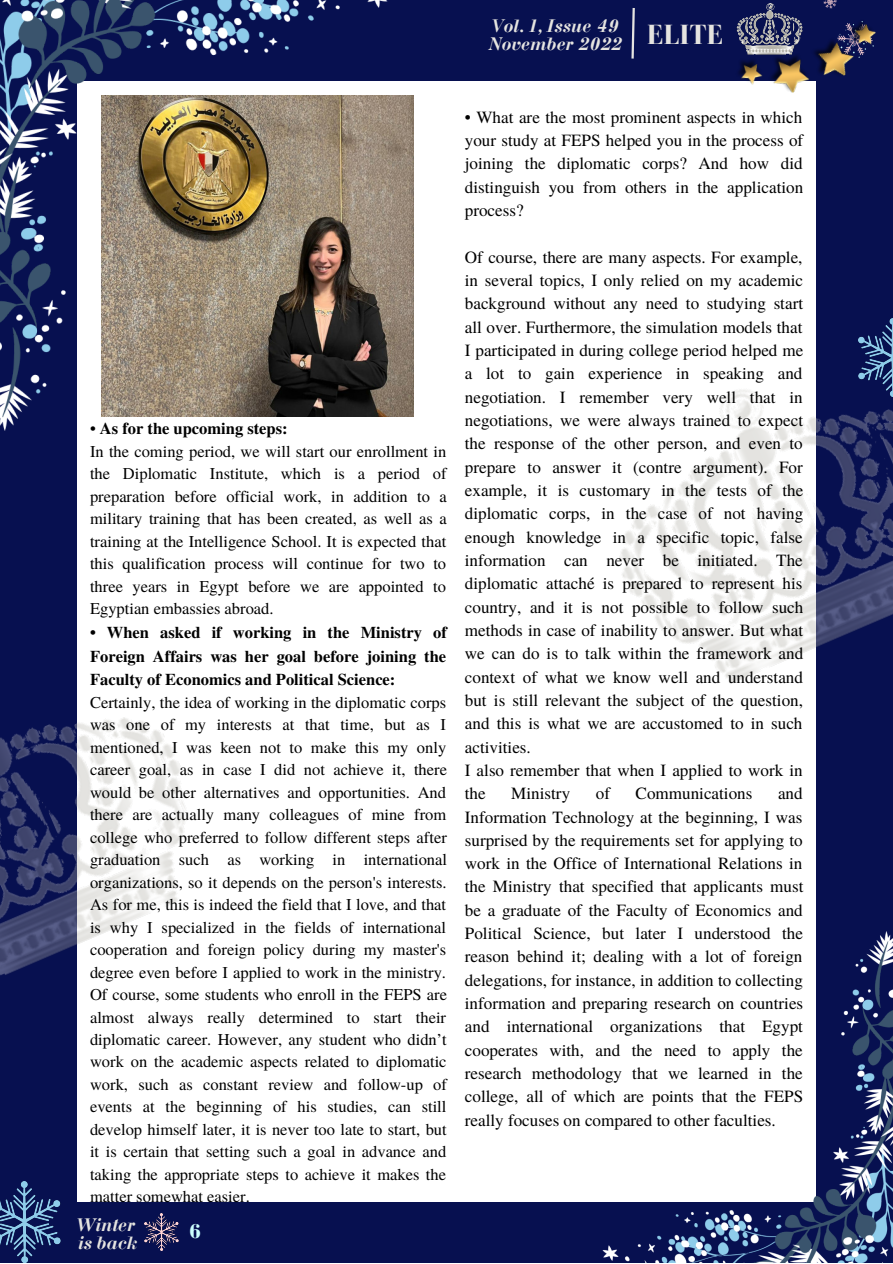
<style>
.page{position:relative;width:893px;height:1264px;background:#fff}
.page>*{position:absolute;margin:0;border:0;box-sizing:border-box;transform-origin:0 0}
.t1{font:700 28.5px "Bodoni FLF";color:#e5e4e0}
.t2{font:700 21px "Bodoni";color:#ccfffe}
.t3{font:italic 700 18.9px/18px "Bodoni";color:#e5e4e0}
.t4{font:17.1px/23.2px "Te X Gyre Termes";color:#000;text-align:justify}
.t5{font:16.5px/22.5px "Te X Gyre Termes";color:#000}
.t6{font:700 16.5px/23.5px "Te X Gyre Termes";color:#000;text-align:justify}
.s1{font-weight:700}
</style>
<div class="page">
<div style="left:0;top:0;width:892px;height:1262px;background:#071050"></div>
<div style="left:77px;top:82px;width:739px;height:1119px;background:#fff"></div>
<img style="left:619px;top:389px;width:273px;height:295px">
<img style="left:823px;top:0;width:14px;height:9px">
<img style="left:857px;top:318px;width:35px;height:78px">
<img style="left:0;top:0;width:387px;height:430px">
<img style="left:0;top:1181px;width:60px;height:81px">
<img style="left:602px;top:931px;width:290px;height:331px">
<img style="left:144px;top:1213px;width:34px;height:37px">
<img style="left:736px;top:3px;width:63px;height:46px">
<img style="left:731px;top:49px;width:68px;height:44px">
<img style="left:799px;top:20px;width:77px;height:63px">
<svg style="left:631px;top:8px;width:4px;height:51px"></svg>
<img style="left:0;top:717px;width:186px;height:259px">
<img style="left:102px;top:95px;width:311px;height:321px">
<p class="t3" style="left:488px;top:18px;width:134px">Vol.1, Issue 49<br>November 2022</p>
<h1 class="t1" style="left:647px;top:19px;width:77px">ELITE</h1>
<p class="t5" style="left:90px;top:416px;width:358px">• <span class="s1">As for the upcoming steps:<br></span>In the coming period, we will start our enrollment in the Diplomatic Institute, which is a period of preparation before official work, in addition to a military training that has been created, as well as a training at the Intelligence School. It is expected that this qualification process will continue for two to three years in Egypt before we are appointed to Egyptian embassies abroad.</p>
<p class="t6" style="left:90px;top:619px;width:358px">• When asked if working in the Ministry of Foreign Affairs was her goal before joining the Faculty of Economics and Political Science:</p>
<p class="t5" style="left:90px;top:690px;width:358px;text-align:justify">Certainly, the idea of working in the diplomatic corps was one of my interests at that time, but as I mentioned, I was keen not to make this my only career goal, as in case I did not achieve it, there would be other alternatives and opportunities. And there are actually many colleagues of mine from college who preferred to follow different steps after graduation such as working in international organizations, so it depends on the person's interests.<br>As for me, this is indeed the field that I love, and that is why I specialized in the fields of international cooperation and foreign policy during my master's degree even before I applied to work in the ministry.<br>Of course, some students who enroll in the FEPS are almost always really determined to start their diplomatic career. However, any student who didn’t work on the academic aspects related to diplomatic work, such as constant review and follow-up of events at the beginning of his studies, can still develop himself later, it is never too late to start, but it is certain that setting such a goal in advance and taking the appropriate steps to achieve it makes the matter somewhat easier.</p>
<p class="t3" style="left:77px;top:1215px;width:62px">Winter is back</p>
<p class="t2" style="left:189px;top:1217px;width:13px">6</p>
<p class="t4" style="left:465px;top:104px;width:340px">• What are the most prominent aspects in which your study at FEPS helped you in the process of joining the diplomatic corps? And how did distinguish you from others in the application process?</p>
<p class="t4" style="left:465px;top:244px;width:340px;text-align:left">Of course, there are many aspects. For example, in several topics, I only relied on my academic background without any need to studying start all over. Furthermore, the simulation models that I participated in during college period helped me a lot to gain experience in speaking and negotiation. I remember very well that in negotiations, we were always trained to expect the response of the other person, and even to prepare to answer it (contre argument). For example, it is customary in the tests of the diplomatic corps, in the case of not having enough knowledge in a specific topic, false information can never be initiated. The diplomatic attaché is prepared to represent his country, and it is not possible to follow such methods in case of inability to answer. But what we can do is to talk within the framework and context of what we know well and understand but is still relevant the subject of the question, and this is what we are accustomed to in such activities.<br>I also remember that when I applied to work in the</p>
<p class="t4" style="left:465px;top:781px;width:340px;text-indent:313px">and Information Technology at the beginning, I was surprised by the requirements set for applying to work in the Office of International Relations in the Ministry that specified that applicants must be a graduate of the Faculty of Economics and Political Science, but later I understood the reason behind it; dealing with a lot of foreign delegations, for instance, in addition to collecting information and preparing research on countries and international organizations that Egypt cooperates with, and the need to apply the research methodology that we learned in the college, all of which are points that the FEPS really focuses on compared to other faculties.</p>
<p class="t4" style="left:511px;top:781px;width:60px">Ministry</p>
<p class="t4" style="left:595px;top:781px;width:16px">of</p>
<p class="t4" style="left:635px;top:781px;width:118px">Communications</p>
</div>
